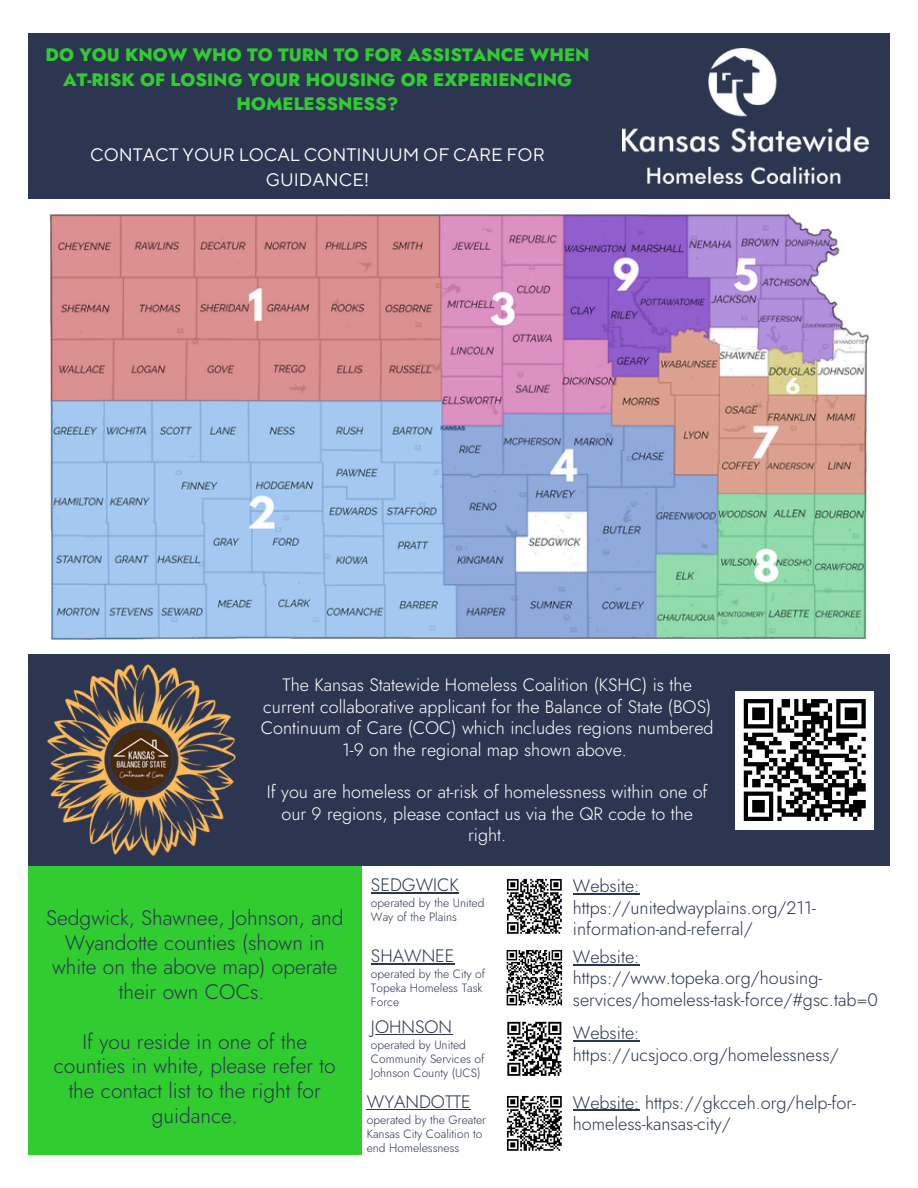
<style>
.page{position:relative;width:918px;height:1188px;background:#fff}
.page>*{position:absolute;margin:0;border:0;box-sizing:border-box;transform-origin:0 0}
.t1{font:300 21px/24.8px "Jost";color:#2d3651;text-align:center}
.t2{font:300 18px/21.3px "Jost";color:#fff;text-align:center}
.t3{font:300 18px/21.3px "Jost";color:#2d3651}
.t4{font:800 18px/24.8px "Jost";color:#30cc30;text-align:center}
.t5{font:18px/24.8px "TT Norms Pro";color:#fff;text-align:center}
.t6{font:300 12px/14px "Jost";color:#2d3651}
</style>
<div class="page">
<div style="left:28px;top:33px;width:862px;height:165px;background:#2d3651"></div>
<img style="left:622px;top:48px;width:246px;height:135px">
<img style="left:49px;top:214px;width:819px;height:425px">
<div style="left:28px;top:654px;width:862px;height:212px;background:#2d3651"></div>
<img style="left:47px;top:664px;width:189px;height:192px">
<div style="left:28px;top:866px;width:333px;height:289px;background:#30cc30"></div>
<hr style="left:371px;top:892px;width:88px;height:1px;background:#2d3651">
<hr style="left:371px;top:963px;width:84px;height:1px;background:#2d3651">
<hr style="left:371px;top:1034px;width:81px;height:1px;background:#2d3651">
<hr style="left:367px;top:1109px;width:104px;height:1px;background:#2d3651">
<hr style="left:573px;top:893px;width:67px;height:2px;background:#2d3651">
<hr style="left:573px;top:1110px;width:67px;height:1px;background:#2d3651">
<hr style="left:573px;top:1040px;width:67px;height:1px;background:#2d3651">
<div style="left:735px;top:691px;width:139px;height:138px;background:#fff"></div>
<svg style="left:743px;top:699px;width:123px;height:122px"></svg>
<svg style="left:507px;top:1021px;width:55px;height:55px"></svg>
<hr style="left:573px;top:964px;width:67px;height:1px;background:#2d3651">
<svg style="left:506px;top:949px;width:57px;height:57px"></svg>
<svg style="left:507px;top:879px;width:55px;height:55px"></svg>
<svg style="left:507px;top:1096px;width:55px;height:55px"></svg>
<p class="t4" style="left:46px;top:42px;width:546px">DO YOU KNOW WHO TO TURN TO FOR ASSISTANCE WHEN<br>AT-RISK OF LOSING YOUR HOUSING OR EXPERIENCING<br>HOMELESSNESS?</p>
<p class="t5" style="left:90px;top:143px;width:456px">CONTACT YOUR LOCAL CONTINUUM OF CARE FOR<br>GUIDANCE!</p>
<h4 class="t2" style="left:261px;top:675px;width:454px">The Kansas Statewide Homeless Coalition (KSHC) is the current collaborative applicant for the Balance of State (BOS)<br>Continuum of Care (COC) which includes regions numbered 1-9 on the regional map shown above.</h4>
<h4 class="t2" style="left:267px;top:781px;width:442px">If you are homeless or at-risk of homelessness within one of our 9 regions, please contact us via the QR code to the right.</h4>
<p class="t1" style="left:46px;top:905px;width:299px">Sedgwick, Shawnee, Johnson, and<br>Wyandotte counties (shown in white on the above map) operate their own COCs.</p>
<h1 class="t1" style="left:54px;top:1029px;width:283px">If you reside in one of the counties in white, please refer to the contact list to the right for guidance.</h1>
<p class="t3" style="left:371px;top:875px;width:89px">SEDGWICK</p>
<p class="t6" style="left:371px;top:896px;width:115px">operated by the United<br>Way of the Plains</p>
<p class="t3" style="left:371px;top:945px;width:85px">SHAWNEE</p>
<p class="t6" style="left:371px;top:967px;width:116px">operated by the City of<br>Topeka Homeless Task<br>Force</p>
<p class="t3" style="left:371px;top:1016px;width:83px">JOHNSON</p>
<p class="t6" style="left:371px;top:1038px;width:115px">operated by United<br>Community Services of<br>Johnson County (UCS)</p>
<p class="t3" style="left:367px;top:1091px;width:106px">WYANDOTTE</p>
<p class="t6" style="left:367px;top:1113px;width:121px">operated by the Greater<br>Kansas City Coalition to end Homelessness</p>
<h1 class="t3" style="left:573px;top:875px;width:244px">Website: https://unitedwayplains.org/211- information-and-referral/</h1>
<p class="t3" style="left:573px;top:946px;width:307px">Website: https://www.topeka.org/housing&shy;services/homeless-task-force/#gsc.tab=0</p>
<p class="t3" style="left:573px;top:1022px;width:267px">Website: https://ucsjoco.org/homelessness/</p>
<p class="t3" style="left:573px;top:1092px;width:285px">Website: https://gkcceh.org/help-for&shy;homeless-kansas-city/</p>
</div>
